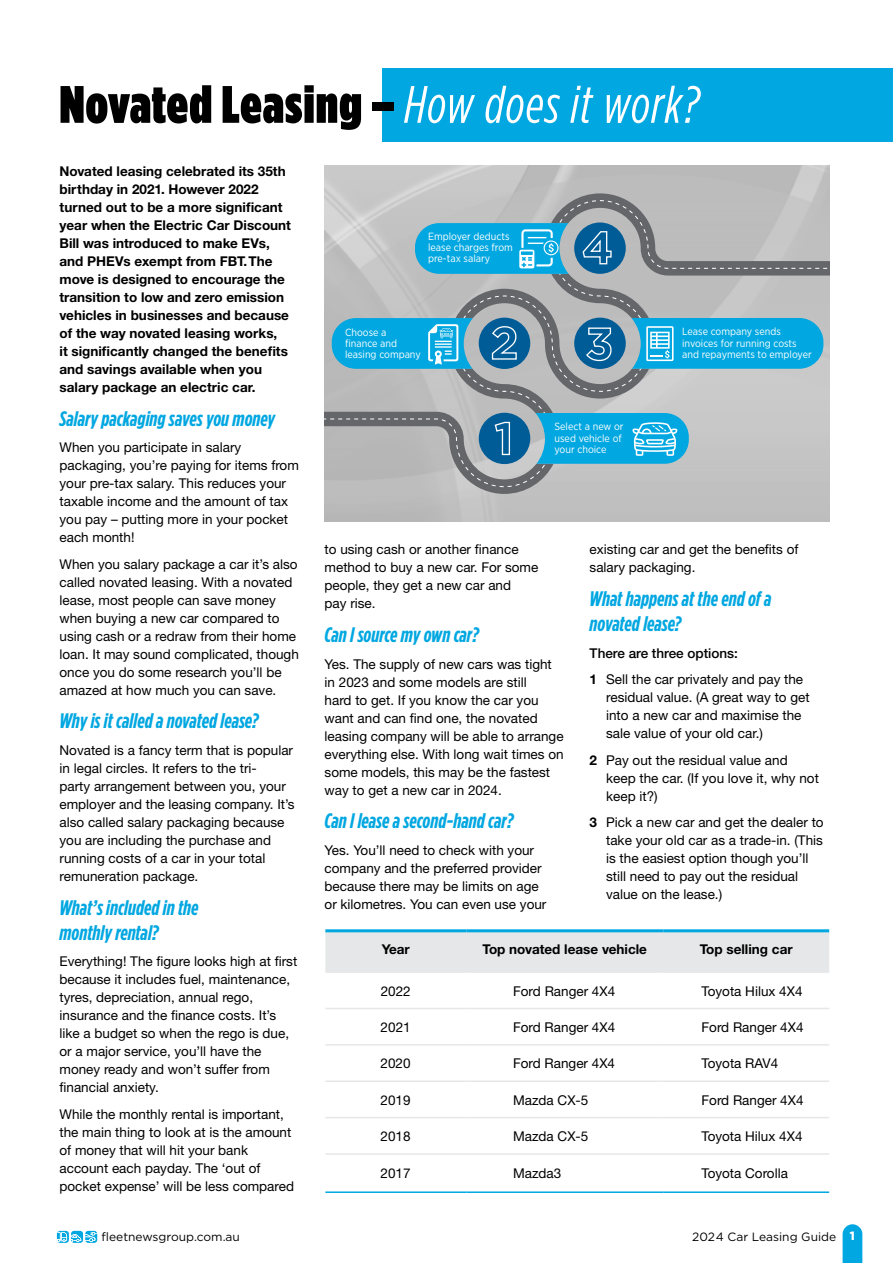
<style>
.page{position:relative;width:893px;height:1263px;background:#fff}
.page>*{position:absolute;margin:0;border:0;box-sizing:border-box;transform-origin:0 0}
.t1{font:900 52.5px "Gotham Condensed";letter-spacing:.02em;color:#000}
.t2{font:italic 700 21px/25.2px "Gotham Condensed";color:#00a7e1}
.t3{font:13.5px/18px "Helvetica Neue";color:#000}
.t4{font:700 13.5px/18px "Helvetica Neue CE";color:#000}
.t5{font:500 13.5px "Helvetica Neue CE";color:#000}
.t6{font:12px "Gotham";color:#000}
.t7{font:10.5px/11.1px "Gotham Narrow";color:#fff}
.s1{font-weight:400;font-style:italic;color:#fff}
.s2{font-family:"Helvetica Neue CE";font-weight:700}
.s3{font-weight:900;color:#fff}
</style>
<div class="page">
<div style="left:383px;top:68px;width:510px;height:73px;background:#00a7e1"></div>
<div style="left:325px;top:932px;width:504px;height:39px;background:#e6e7e8"></div>
<hr style="left:325px;top:971px;width:141px;height:2px;background:#e6e7e8">
<hr style="left:466px;top:971px;width:197px;height:2px;background:#e6e7e8">
<hr style="left:663px;top:971px;width:166px;height:2px;background:#e6e7e8">
<hr style="left:325px;top:1008px;width:141px;height:1px;background:#e6e7e8">
<hr style="left:466px;top:1008px;width:197px;height:1px;background:#e6e7e8">
<hr style="left:663px;top:1008px;width:166px;height:1px;background:#e6e7e8">
<hr style="left:325px;top:1044px;width:141px;height:1px;background:#e6e7e8">
<hr style="left:466px;top:1044px;width:197px;height:1px;background:#e6e7e8">
<hr style="left:663px;top:1044px;width:166px;height:1px;background:#e6e7e8">
<hr style="left:325px;top:1080px;width:141px;height:2px;background:#e6e7e8">
<hr style="left:466px;top:1080px;width:197px;height:2px;background:#e6e7e8">
<hr style="left:663px;top:1080px;width:166px;height:2px;background:#e6e7e8">
<hr style="left:325px;top:1117px;width:141px;height:1px;background:#e6e7e8">
<hr style="left:466px;top:1117px;width:197px;height:1px;background:#e6e7e8">
<hr style="left:663px;top:1117px;width:166px;height:1px;background:#e6e7e8">
<hr style="left:325px;top:1153px;width:141px;height:2px;background:#e6e7e8">
<hr style="left:466px;top:1153px;width:197px;height:2px;background:#e6e7e8">
<hr style="left:663px;top:1153px;width:166px;height:2px;background:#e6e7e8">
<hr style="left:325px;top:929px;width:141px;height:3px;background:#00a7e1">
<hr style="left:466px;top:929px;width:197px;height:3px;background:#00a7e1">
<hr style="left:663px;top:929px;width:166px;height:3px;background:#00a7e1">
<hr style="left:325px;top:1191px;width:141px;height:2px;background:#00a7e1">
<hr style="left:466px;top:1191px;width:197px;height:2px;background:#00a7e1">
<hr style="left:663px;top:1191px;width:166px;height:2px;background:#00a7e1">
<svg style="left:325px;top:193px;width:504px;height:301px;background:#8bafbd"></svg>
<svg style="left:843px;top:1224px;width:19px;height:39px"></svg>
<svg style="left:57px;top:1231px;width:40px;height:12px"></svg>
<h1 class="t1" style="left:60px;top:73px;width:641px">Novated Leasing – <span class="s1">How does it work?</span></h1>
<p class="t4" style="left:60px;top:162px;width:233px">Novated leasing celebrated its 35th birthday in 2021. However 2022 turned out to be a more significant year when the Electric Car Discount Bill was introduced to make EVs, and PHEVs exempt from FBT. The move is designed to encourage the transition to low and zero emission vehicles in businesses and because of the way novated leasing works,<br>it significantly changed the benefits and savings available when you salary package an electric car.</p>
<h2 class="t2" style="left:60px;top:406px;width:217px">Salary packaging saves you money</h2>
<p class="t3" style="left:60px;top:438px;width:241px">When you participate in salary packaging, you’re paying for items from your pre-tax salary. This reduces your taxable income and the amount of tax you pay – putting more in your pocket each month!</p>
<p class="t3" style="left:60px;top:555px;width:241px">When you salary package a car it’s also called novated leasing. With a novated lease, most people can save money when buying a new car compared to using cash or a redraw from their home loan. It may sound complicated, though once you do some research you’ll be amazed at how much you can save.</p>
<h2 class="t2" style="left:60px;top:708px;width:200px">Why is it called a novated lease?</h2>
<p class="t3" style="left:60px;top:741px;width:237px">Novated is a fancy term that is popular in legal circles. It refers to the tri-<br>party arrangement between you, your employer and the leasing company. It’s also called salary packaging because you are including the purchase and running costs of a car in your total remuneration package.</p>
<h2 class="t2" style="left:60px;top:894px;width:141px">What’s included in the monthly rental?</h2>
<p class="t3" style="left:60px;top:952px;width:239px">Everything! The figure looks high at first because it includes fuel, maintenance, tyres, depreciation, annual rego, insurance and the finance costs. It’s like a budget so when the rego is due, or a major service, you’ll have the money ready and won’t suffer from financial anxiety.</p>
<p class="t3" style="left:60px;top:1105px;width:236px">While the monthly rental is important, the main thing to look at is the amount of money that will hit your bank account each payday. The ‘out of pocket expense’ will be less compared</p>
<p class="t7" style="left:428px;top:231px;width:86px">Employer deducts lease charges from pre-tax salary</p>
<p class="t7" style="left:345px;top:326px;width:77px">Choose a finance and leasing company</p>
<p class="t7" style="left:554px;top:421px;width:71px">Select a new or used vehicle of your choice</p>
<p class="t7" style="left:682px;top:326px;width:131px">Lease company sends invoices for running costs and repayments to employer</p>
<p class="t3" style="left:325px;top:540px;width:215px">to using cash or another finance method to buy a new car. For some people, they get a new car and<br>pay rise.</p>
<h2 class="t2" style="left:325px;top:622px;width:156px">Can I source my own car?</h2>
<p class="t3" style="left:325px;top:655px;width:241px">Yes. The supply of new cars was tight in 2023 and some models are still<br>hard to get. If you know the car you want and can find one, the novated leasing company will be able to arrange everything else. With long wait times on some models, this may be the fastest way to get a new car in 2024.</p>
<h2 class="t2" style="left:325px;top:808px;width:190px">Can I lease a second-hand car?</h2>
<p class="t3" style="left:325px;top:841px;width:223px">Yes. You’ll need to check with your company and the preferred provider because there may be limits on age or kilometres. You can even use your</p>
<p class="t3" style="left:590px;top:540px;width:210px">existing car and get the benefits of salary packaging.</p>
<h2 class="t2" style="left:590px;top:586px;width:183px">What happens at the end of a novated lease?</h2>
<p class="t5" style="left:590px;top:645px;width:150px">There are three options:</p>
<p class="t3" style="left:606px;top:670px;width:205px;text-indent:-16px"><span class="s2">1</span> Sell the car privately and pay the residual value. (A great way to get into a new car and maximise the sale value of your old car.)</p>
<p class="t3" style="left:606px;top:751px;width:214px;text-indent:-16px"><span class="s2">2</span> Pay out the residual value and keep the car. (If you love it, why not keep it?)</p>
<p class="t3" style="left:606px;top:813px;width:219px;text-indent:-16px"><span class="s2">3</span> Pick a new car and get the dealer to take your old car as a trade-in. (This is the easiest option though you’ll still need to pay out the residual value on the lease.)</p>
<p class="t4" style="left:382px;top:941px;width:29px">Year</p>
<p class="t4" style="left:483px;top:941px;width:166px">Top novated lease vehicle</p>
<p class="t4" style="left:700px;top:941px;width:94px">Top selling car</p>
<p class="t3" style="left:381px;top:981px;width:32px">2022</p>
<p class="t3" style="left:513px;top:981px;width:104px">Ford Ranger 4X4</p>
<p class="t3" style="left:701px;top:981px;width:103px">Toyota Hilux 4X4</p>
<p class="t3" style="left:381px;top:1018px;width:32px">2021</p>
<p class="t3" style="left:513px;top:1018px;width:104px">Ford Ranger 4X4</p>
<p class="t3" style="left:701px;top:1018px;width:104px">Ford Ranger 4X4</p>
<p class="t3" style="left:381px;top:1054px;width:32px">2020</p>
<p class="t3" style="left:513px;top:1054px;width:104px">Ford Ranger 4X4</p>
<p class="t3" style="left:701px;top:1054px;width:78px">Toyota RAV4</p>
<p class="t3" style="left:381px;top:1091px;width:32px">2019</p>
<p class="t3" style="left:513px;top:1091px;width:77px">Mazda CX-5</p>
<p class="t3" style="left:701px;top:1091px;width:104px">Ford Ranger 4X4</p>
<p class="t3" style="left:381px;top:1127px;width:32px">2018</p>
<p class="t3" style="left:513px;top:1127px;width:77px">Mazda CX-5</p>
<p class="t3" style="left:701px;top:1127px;width:103px">Toyota Hilux 4X4</p>
<p class="t3" style="left:381px;top:1164px;width:32px">2017</p>
<p class="t3" style="left:513px;top:1164px;width:50px">Mazda3</p>
<p class="t3" style="left:701px;top:1164px;width:88px">Toyota Corolla</p>
<p class="t6" style="left:102px;top:1229px;width:140px">fleetnewsgroup.com.au</p>
<p class="t6" style="left:692px;top:1228px;width:164px">2024 Car Leasing Guide <span class="s3">1</span></p>
</div>
